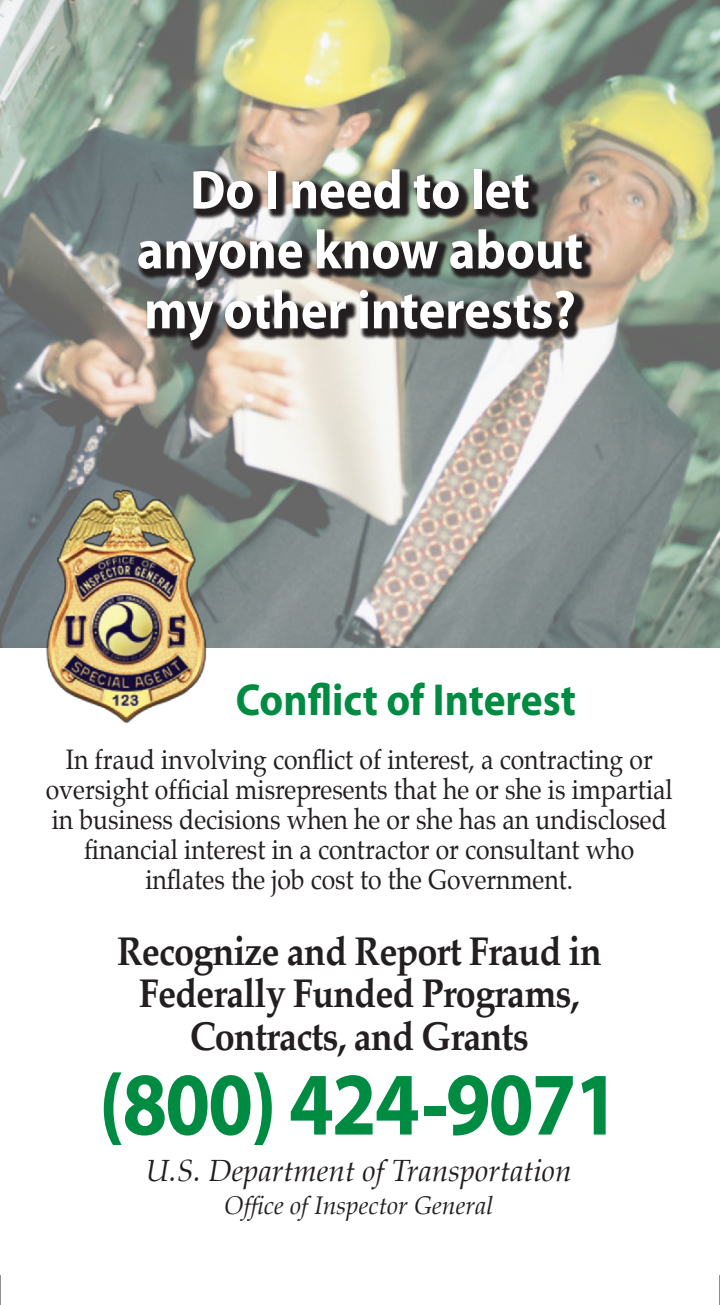
<style>
.page{position:relative;width:720px;height:1305px;background:#fff}
.page>*{position:absolute;margin:0;border:0;box-sizing:border-box;transform-origin:0 0}
.t1{font:700 90px "Myriad Pro";letter-spacing:-.025em;color:#008b43;scale:.9 1}
.t2{font:700 55px/60px "Myriad Pro";color:#fff;text-align:center;scale:.92 1}
.t3{font:700 45px "Myriad Pro";color:#008b43;scale:.92 1}
.t4{font:700 40px/42.5px "Palatino";letter-spacing:-.025em;color:#231f20;text-align:center;scale:.9 1}
.t5{font:italic 30px "Palatino";color:#231f20}
.t6{font:27.5px/30px "Palatino";color:#231f20;text-align:center;scale:.9 1}
.t7{font:italic 25px "Palatino";color:#231f20}
</style>
<div class="page">
<img style="left:0;top:0;width:720px;height:647px">
<img style="left:135px;top:167px;width:585px;height:396px">
<img style="left:30px;top:474px;width:196px;height:250px">
<hr style="left:0;top:1275px;width:1px;height:30px;background:#000">
<hr style="left:719px;top:1275px;width:1px;height:30px;background:#000">
<p class="t2" style="left:137px;top:158px;width:487px">Do I need to let anyone know about my other interests?</p>
<p class="t3" style="left:236px;top:670px;width:371px">Conflict of Interest</p>
<p class="t6" style="left:46px;top:745px;width:698px">In fraud involving conflict of interest, a contracting or oversight official misrepresents that he or she is impartial in business decisions when he or she has an undisclosed financial interest in a contractor or consultant who inflates the job cost to the Government.</p>
<p class="t4" style="left:117px;top:929px;width:540px">Recognize and Report Fraud in<br>Federally Funded Programs,<br>Contracts, and Grants</p>
<p class="t1" style="left:99px;top:1045px;width:580px">(800) 424-9071</p>
<p class="t5" style="left:146px;top:1147px;width:427px">U.S. Department of Transportation</p>
<p class="t7" style="left:224px;top:1185px;width:270px">Office of Inspector General</p>
</div>
